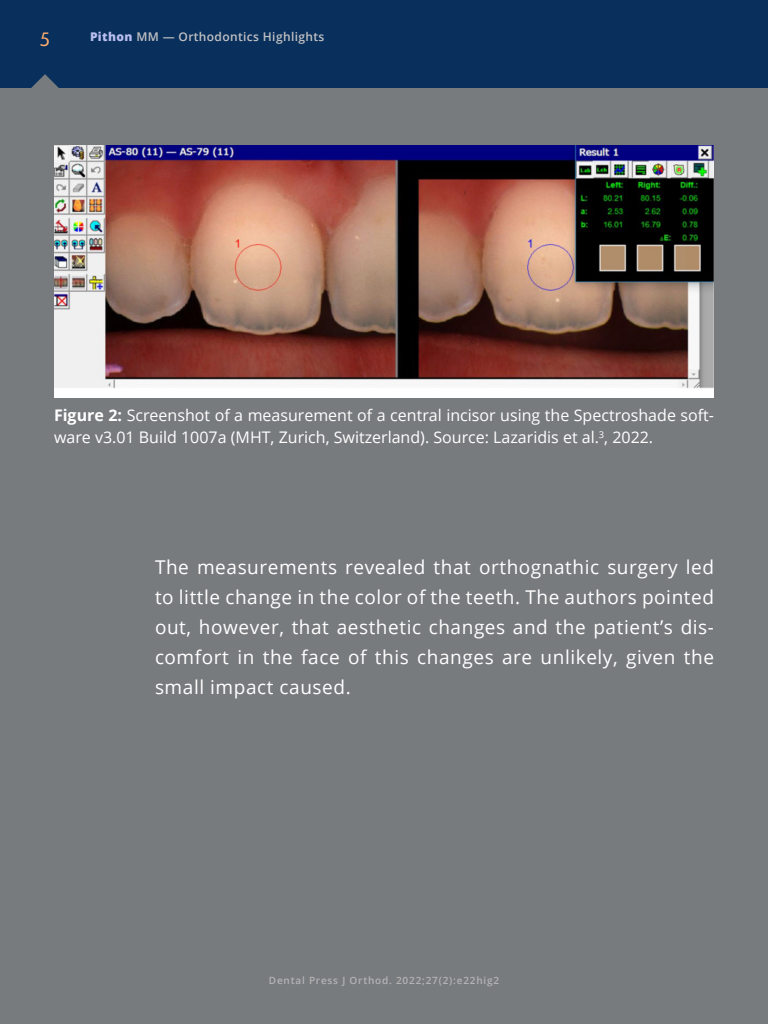
<style>
.page{position:relative;width:768px;height:1024px;background:#fff}
.page>*{position:absolute;margin:0;border:0;box-sizing:border-box;transform-origin:0 0}
.t1{font:19px/30px "Open Sans";letter-spacing:.03em;color:#fff;text-align:justify}
.t2{font:500 18px "Semplicita Pro";color:#ffae6f}
.t3{font:16px/22px "Open Sans";color:#fff}
.t4{font:600 12px "Open Sans";letter-spacing:.03em;color:#c1c1c3}
.t5{font:600 10px "Open Sans";letter-spacing:.08em;color:#b3b3b3}
.s1{font-weight:800;color:#b9beef}
.s2{font-weight:700}
</style>
<div class="page">
<div style="left:0;top:75px;width:768px;height:949px;background:#787b7e"></div>
<div style="left:0;top:0;width:768px;height:88px;background:#092f5c"></div>
<svg style="left:31px;top:74px;width:28px;height:14px"></svg>
<img style="left:54px;top:145px;width:660px;height:253px">
<p class="t2" style="left:40px;top:27px;width:12px">5</p>
<p class="t4" style="left:90px;top:29px;width:236px"><span class="s1">Pithon</span> MM — Orthodontics Highlights</p>
<p class="t3" style="left:54px;top:404px;width:662px"><span class="s2">Figure 2:</span> Screenshot of a measurement of a central incisor using the Spectroshade soft&shy;ware v3.01 Build 1007a (MHT, Zurich, Switzerland). Source: Lazaridis et al.<sup>3</sup>, 2022.</p>
<p class="t1" style="left:155px;top:552px;width:561px">The measurements revealed that orthognathic surgery led to little change in the color of the teeth. The authors pointed out, however, that aesthetic changes and the patient’s dis&shy;comfort in the face of this changes are unlikely, given the small impact caused.</p>
<p class="t5" style="left:269px;top:974px;width:232px">Dental Press J Orthod. 2022;27(2):e22hig2</p>
</div>
